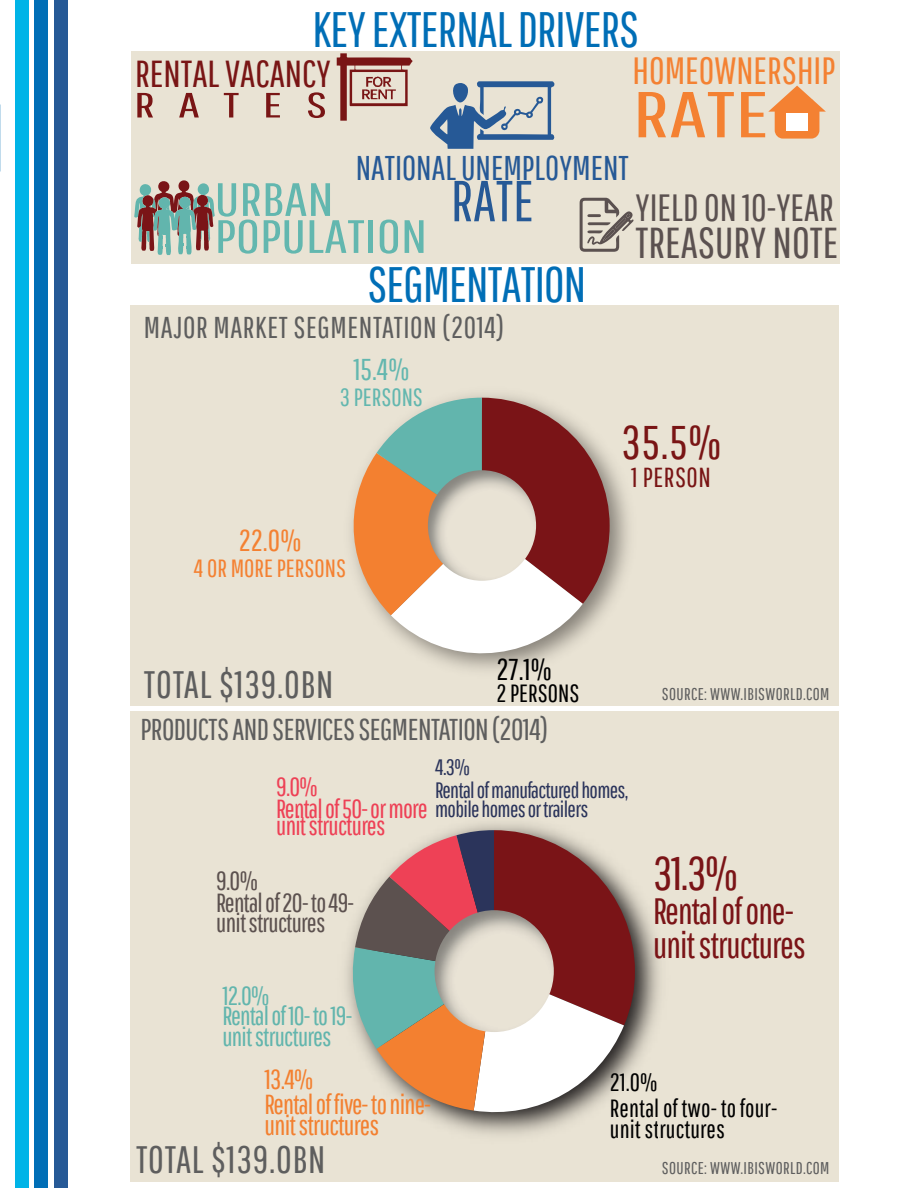
<style>
.page{position:relative;width:918px;height:1188px;background:#fff}
.page>*{position:absolute;margin:0;border:0;box-sizing:border-box;transform-origin:0 0}
.t1{font:64.65px "Pathway Gothic One";color:#f48132;scale:1.47 1}
.t2{font:57.75px "Pathway Gothic One";color:#265996}
.t3{font:49.8px "Pathway Gothic One";letter-spacing:-.015em;color:#006eb6}
.t4{font:47.25px "Pathway Gothic One";color:#791515}
.t5{font:47.25px "Pathway Gothic One";color:#7a1417}
.t6{font:46.65px/37px "Pathway Gothic One";color:#63b7af;scale:1.25 1}
.t7{font:43.35px "Pathway Gothic One";color:#5b5150}
.t8{font:38.25px "Pathway Gothic One";letter-spacing:.02em;color:#5e5e5e}
.t9{font:37.95px "Pathway Gothic One";color:#5b5150}
.t10{font:37.95px "Pathway Gothic One";color:#f48132}
.t11{font:37.65px "Pathway Gothic One";color:#791515}
.t12{font:36.75px/34.3px "Pathway Gothic One";letter-spacing:-.03em;color:#7a1417}
.t13{font:35.1px "Pathway Gothic One";color:#791515;scale:1.54 1}
.t14{font:34.35px "Pathway Gothic One";color:#265996}
.t15{font:30.15px "Pathway Gothic One";letter-spacing:-.015em;color:#5e5e5e}
.t16{font:30.15px "Pathway Gothic One";letter-spacing:.02em;color:#5e5e5e}
.t17{font:30.15px "Pathway Gothic One";color:#63b7af}
.t18{font:30.15px "Pathway Gothic One";color:#f48132}
.t19{font:30.15px "Pathway Gothic One";color:#000}
.t20{font:27.6px/24.9px "Pathway Gothic One";letter-spacing:-.03em;color:#f38030}
.t21{font:27.6px "Pathway Gothic One";letter-spacing:.02em;color:#791515}
.t22{font:26.25px/22.4px "Pathway Gothic One";letter-spacing:-.03em;color:#ee4156}
.t23{font:26.25px/20.9px "Pathway Gothic One";letter-spacing:-.03em;color:#62b5ad}
.t24{font:26.25px/21.3px "Pathway Gothic One";letter-spacing:-.03em;color:#5c514f}
.t25{font:24.9px/25.3px "Pathway Gothic One";color:#000}
.t26{font:24.9px "Pathway Gothic One";color:#f48132}
.t27{font:24.9px "Pathway Gothic One";color:#63b7af}
.t28{font:22.35px/22.2px "Pathway Gothic One";letter-spacing:-.03em;color:#2b345b}
.t29{font:17.1px "Pathway Gothic One";letter-spacing:.02em;color:#5e5e5e}
</style>
<div class="page">
<div style="left:54px;top:0;width:14px;height:1188px;background:#265996"></div>
<div style="left:35px;top:0;width:13px;height:1188px;background:#006eb6"></div>
<div style="left:15px;top:0;width:14px;height:1188px;background:#00b4e7"></div>
<div style="left:130px;top:305px;width:709px;height:400px;background:#e9e3d4"></div>
<div style="left:130px;top:711px;width:709px;height:471px;background:#e9e3d4"></div>
<div style="left:132px;top:52px;width:708px;height:212px;background:#e9e3d4"></div>
<svg style="left:346px;top:398px;width:264px;height:272px"></svg>
<img style="left:428px;top:470px;width:108px;height:111px">
<img style="left:346px;top:823px;width:314px;height:312px">
<svg style="left:349px;top:830px;width:286px;height:290px"></svg>
<img style="left:435px;top:910px;width:119px;height:122px">
<svg style="left:580px;top:198px;width:54px;height:54px"></svg>
<svg style="left:768px;top:86px;width:58px;height:53px"></svg>
<div style="left:786px;top:113px;width:22px;height:17px;background:#fff"></div>
<svg style="left:134px;top:180px;width:81px;height:75px"></svg>
<svg style="left:430px;top:81px;width:125px;height:68px"></svg>
<svg style="left:337px;top:53px;width:76px;height:68px"></svg>
<h3 class="t3" style="left:312px;top:-1px;width:328px">KEYEXTERNAL DRIVERS</h3>
<h3 class="t11" style="left:135px;top:51px;width:198px">RENTAL VACANCY</h3>
<h3 class="t13" style="left:134px;top:84px;width:127px">R A T E S</h3>
<h3 class="t10" style="left:633px;top:48px;width:204px">HOMEOWNERSHIP</h3>
<h1 class="t1" style="left:633px;top:76px;width:94px">RATE</h1>
<h3 class="t14" style="left:356px;top:147px;width:275px">NATIONAL UNEMPLOYMENT</h3>
<h2 class="t2" style="left:451px;top:166px;width:84px">RATE</h2>
<h3 class="t6" style="left:215px;top:180px;width:172px">URBAN<br>POPULATION</h3>
<h3 class="t3" style="left:368px;top:255px;width:220px">SEGMENTATION</h3>
<h3 class="t9" style="left:636px;top:185px;width:200px">YIELD ON 10-YEAR</h3>
<h3 class="t7" style="left:636px;top:217px;width:204px">TREASURY NOTE</h3>
<h3 class="t16" style="left:144px;top:309px;width:362px">MAJOR MARKET SEGMENTATION (2014)</h3>
<h3 class="t17" style="left:354px;top:351px;width:57px">15.4%</h3>
<p class="t27" style="left:340px;top:382px;width:85px">3 PERSONS</p>
<h3 class="t18" style="left:239px;top:523px;width:64px">22.0%</h3>
<p class="t26" style="left:194px;top:553px;width:154px">4 OR MORE PERSONS</p>
<h3 class="t8" style="left:144px;top:662px;width:191px">TOTAL $139.0BN</h3>
<h3 class="t19" style="left:497px;top:651px;width:57px">27.1%</h3>
<p class="t25" style="left:497px;top:680px;width:84px">2 PERSONS</p>
<h3 class="t15" style="left:140px;top:712px;width:409px">PRODUCTS AND SERVICES SEGMENTATION (2014)</h3>
<h3 class="t4" style="left:622px;top:414px;width:101px">35.5%</h3>
<p class="t21" style="left:631px;top:461px;width:81px">1 PERSON</p>
<p class="t29" style="left:662px;top:683px;width:169px">SOURCE: WWW.IBISWORLD.COM</p>
<p class="t22" style="left:276px;top:775px;width:153px">9.0%<br>Rental of 50- or more</p>
<p class="t22" style="left:276px;top:814px;width:111px">unit structures</p>
<p class="t28" style="left:435px;top:756px;width:195px">4.3%<br>Rental of manufactured homes,</p>
<p class="t28" style="left:435px;top:798px;width:155px">mobile homes or trailers</p>
<p class="t24" style="left:216px;top:869px;width:139px">9.0%<br>Rental of 20- to 49- unit structures</p>
<p class="t23" style="left:222px;top:984px;width:131px">12.0%<br>Rental of 10- to 19- unit structures</p>
<h3 class="t5" style="left:653px;top:845px;width:86px">31.3%</h3>
<h3 class="t12" style="left:653px;top:893px;width:154px">Rental of one&shy;unit structures</h3>
<p class="t20" style="left:265px;top:1066px;width:168px">13.4%<br>Rental of five- to nine-</p>
<p class="t20" style="left:265px;top:1112px;width:116px">unit structures</p>
<h3 class="t8" style="left:136px;top:1137px;width:191px">TOTAL $139.0BN</h3>
<p class="t25" style="left:610px;top:1069px;width:169px">21.0%<br>Rental of two- to four-</p>
<p class="t25" style="left:610px;top:1116px;width:117px">unit structures</p>
<p class="t29" style="left:662px;top:1158px;width:169px">SOURCE: WWW.IBISWORLD.COM</p>
</div>
